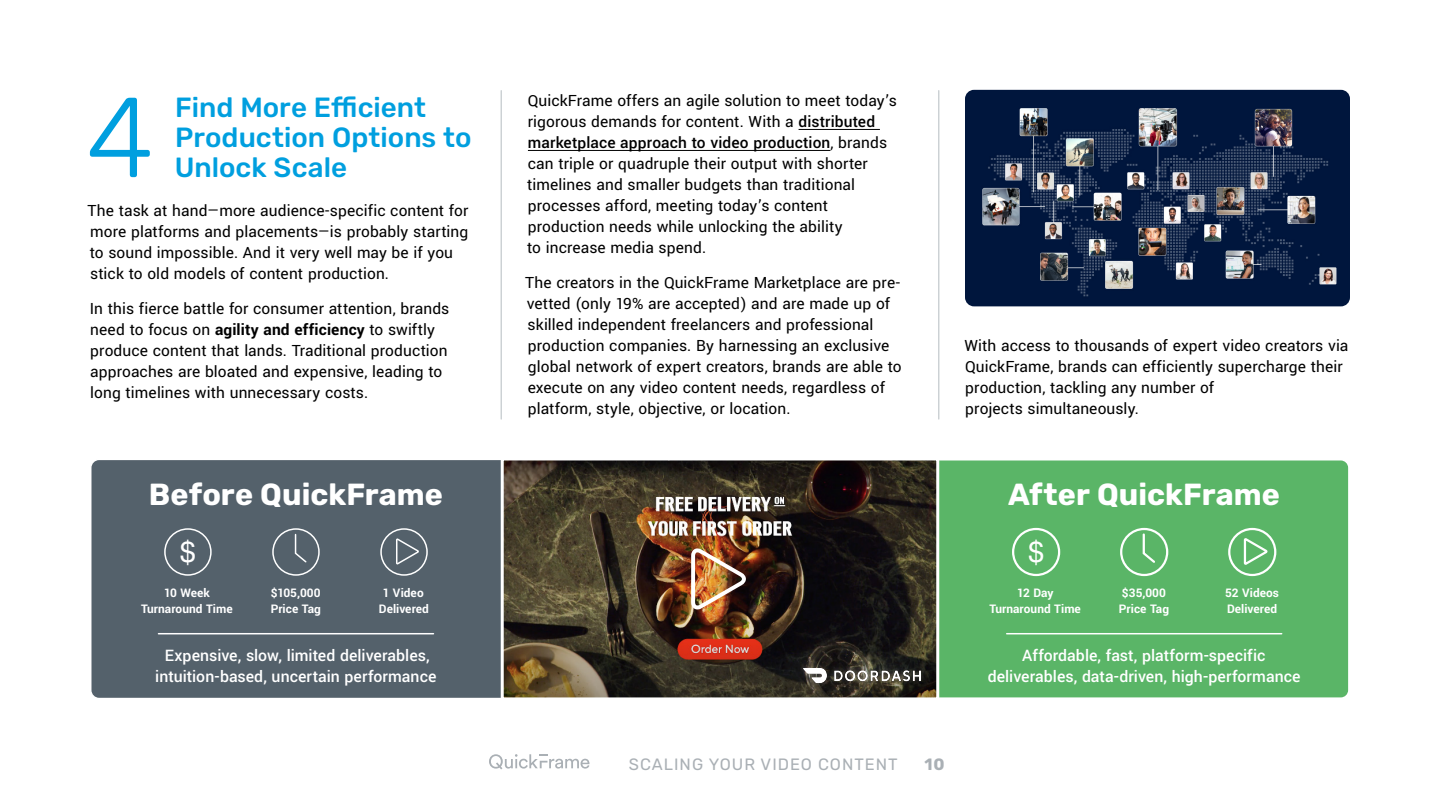
<style>
.page{position:relative;width:1440px;height:810px;background:#fff}
.page>*{position:absolute;margin:0;border:0;box-sizing:border-box;transform-origin:0 0}
.t1{font:300 113.48px "Rubik";color:#009fdf}
.t2{font:700 30.53px "Rubik";color:#fff}
.t3{font:29.25px "Helvetica";color:#fff}
.t4{font:500 27.75px/30px "Rubik";color:#009fdf}
.t5{font:500 17.62px/20.7px "Yantramanav";color:#fff;text-align:center}
.t6{font:17.25px/21px "Yantramanav";letter-spacing:.005em;color:#000}
.t7{font:16.42px "Rubik";letter-spacing:.06em;color:#aab0b5}
.t8{font:700 16.42px "Rubik";color:#aab0b5}
.t9{font:700 13.2px/15.8px "Yantramanav";letter-spacing:.005em;color:#fff}
.s1{font-weight:700}
.s2{font-weight:500}
</style>
<div class="page">
<div style="left:91px;top:459px;width:426px;height:240px;background:#54616b;border-radius:8px"></div>
<div style="left:90px;top:459px;width:428px;height:240px;border:2px solid #fff;border-radius:8px"></div>
<div style="left:903px;top:459px;width:446px;height:240px;background:#5ab567;border-radius:8px"></div>
<div style="left:902px;top:458px;width:448px;height:242px;border:2px solid #fff;border-radius:8px"></div>
<svg style="left:1243px;top:536px;width:26px;height:29px"></svg>
<div style="left:1012px;top:528px;width:48px;height:48px;border:2px solid #fff;border-radius:50%"></div>
<svg style="left:1142px;top:532px;width:15px;height:31px"></svg>
<div style="left:1120px;top:528px;width:48px;height:48px;border:2px solid #fff;border-radius:50%"></div>
<div style="left:1228px;top:528px;width:48px;height:48px;border:2px solid #fff;border-radius:50%"></div>
<hr style="left:1007px;top:633px;width:275px;height:1px;background:#fff">
<div style="left:164px;top:528px;width:48px;height:48px;border:2px solid #fff;border-radius:50%"></div>
<svg style="left:294px;top:533px;width:14px;height:30px"></svg>
<div style="left:272px;top:528px;width:48px;height:48px;border:2px solid #fff;border-radius:50%"></div>
<svg style="left:396px;top:538px;width:23px;height:26px"></svg>
<div style="left:380px;top:528px;width:48px;height:48px;border:2px solid #fff;border-radius:50%"></div>
<hr style="left:158px;top:633px;width:275px;height:1px;background:#fff">
<img style="left:499px;top:458px;width:442px;height:242px">
<img style="left:689px;top:544px;width:57px;height:65px">
<hr style="left:799px;top:129px;width:81px;height:1px;background:#000">
<hr style="left:528px;top:150px;width:302px;height:1px;background:#000">
<img style="left:965px;top:90px;width:385px;height:216px">
<svg style="left:489px;top:754px;width:100px;height:15px"></svg>
<hr style="left:501px;top:91px;width:1px;height:328px;background:#cbd0d3">
<hr style="left:938px;top:91px;width:1px;height:328px;background:#cbd0d3">
<div style="left:799px;top:664px;width:127px;height:23px;background:#fff;opacity:.2"></div>
<img style="left:803px;top:669px;width:118px;height:13px">
<h1 class="t1" style="left:86px;top:71px;width:69px">4</h1>
<h3 class="t4" style="left:175px;top:93px;width:298px">Find More Efficient<br>Production Options to<br>Unlock Scale</h3>
<p class="t6" style="left:88px;top:201px;width:382px">The task at hand—more audience-specific content for more platforms and placements—is probably starting to sound impossible. And it very well may be if you stick to old models of content production.</p>
<p class="t6" style="left:90px;top:299px;width:361px">In this fierce battle for consumer attention, brands need to focus on <span class="s1">agility and efficiency</span> to swiftly produce content that lands. Traditional production approaches are bloated and expensive, leading to long timelines with unnecessary costs.</p>
<p class="t6" style="left:527px;top:91px;width:371px">QuickFrame offers an agile solution to meet today’s rigorous demands for content. With a <span class="s2">distributed marketplace approach to video production</span>, brands can triple or quadruple their output with shorter timelines and smaller budgets than traditional processes afford, meeting today’s content production needs while unlocking the ability<br>to increase media spend.</p>
<p class="t6" style="left:525px;top:273px;width:378px">The creators in the QuickFrame Marketplace are pre&shy;vetted (only 19% are accepted) and are made up of skilled independent freelancers and professional production companies. By harnessing an exclusive global network of expert creators, brands are able to execute on any video content needs, regardless of platform, style, objective, or location.</p>
<p class="t6" style="left:964px;top:336px;width:386px">With access to thousands of expert video creators via QuickFrame, brands can efficiently supercharge their production, tackling any number of<br>projects simultaneously.</p>
<h2 class="t2" style="left:149px;top:476px;width:296px">Before QuickFrame</h2>
<h2 class="t2" style="left:1008px;top:476px;width:273px">After QuickFrame</h2>
<h3 class="t3" style="left:180px;top:540px;width:18px">$</h3>
<h3 class="t3" style="left:1028px;top:540px;width:18px">$</h3>
<p class="t9" style="left:271px;top:585px;width:52px">$105,000<br>Price Tag</p>
<p class="t9" style="left:379px;top:585px;width:52px">1 Video<br>Delivered</p>
<p class="t5" style="left:155px;top:646px;width:283px">Expensive, slow, limited deliverables, intuition-based, uncertain performance</p>
<p class="t9" style="left:141px;top:585px;width:93px;text-align:center">10 Week<br>Turnaround Time</p>
<p class="t9" style="left:1119px;top:585px;width:52px">$35,000<br>Price Tag</p>
<p class="t9" style="left:1225px;top:585px;width:55px">52 Videos<br>Delivered</p>
<p class="t5" style="left:988px;top:646px;width:314px">Affordable, fast, platform-specific deliverables, data-driven, high-performance</p>
<p class="t9" style="left:989px;top:585px;width:93px;text-align:center">12 Day<br>Turnaround Time</p>
<p class="t7" style="left:629px;top:754px;width:270px">SCALING YOUR VIDEO CONTENT</p>
<p class="t8" style="left:925px;top:754px;width:21px">10</p>
</div>
